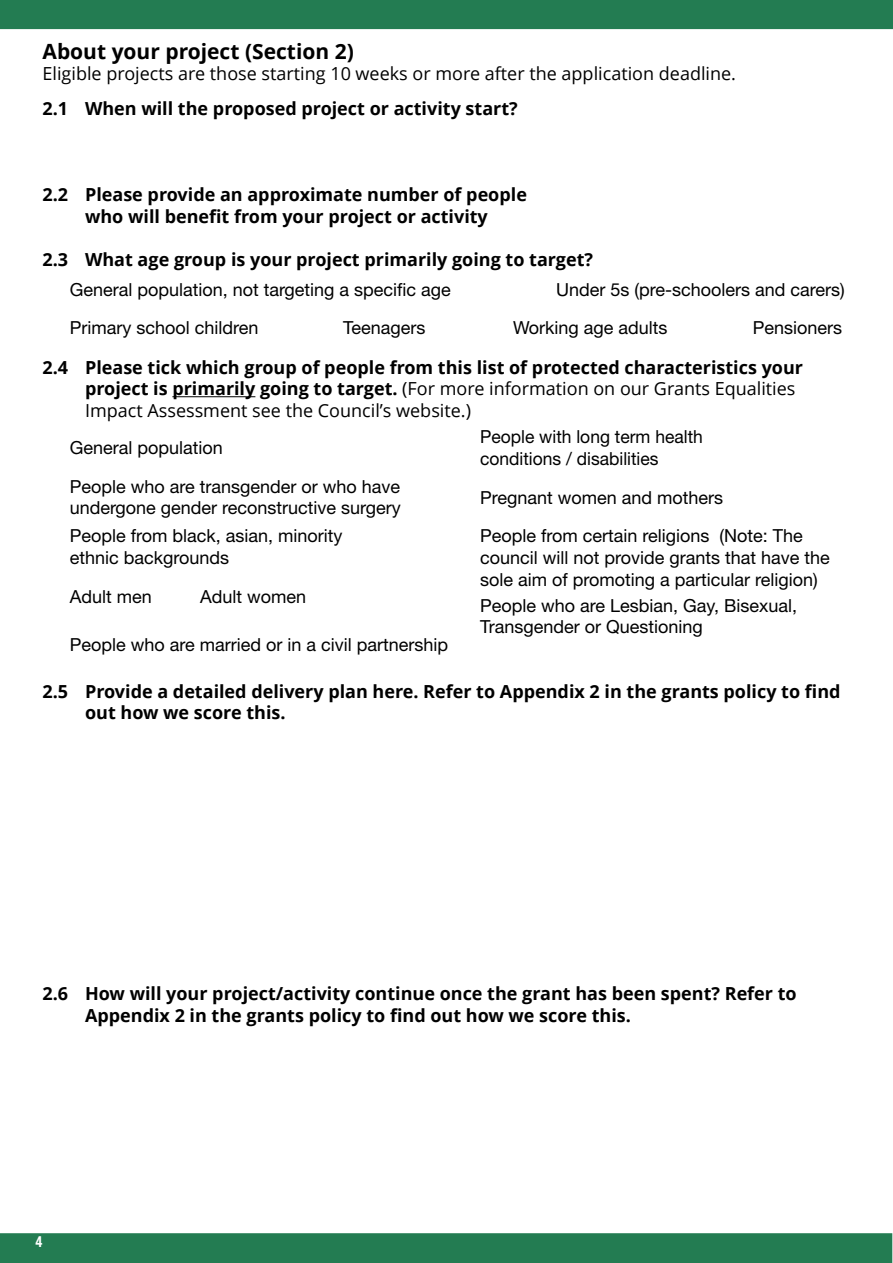
<style>
.page{position:relative;width:893px;height:1263px;background:#fff}
.page>*{position:absolute;margin:0;border:0;box-sizing:border-box;transform-origin:0 0}
.t1{font:700 21px "Open Sans";color:#000}
.t2{font:700 18px/21.6px "Open Sans";color:#000}
.Body_text{font:18px/21.6px "Helvetica Neue LT Std";color:#000}
.t3{font:18px "Open Sans";color:#000}
.t4{font:700 condensed 15px "Open Sans";color:#fff}
.s1{font-weight:400}
</style>
<div class="page">
<div style="left:0;top:1233px;width:892px;height:30px;background:#237c52"></div>
<div style="left:0;top:0;width:893px;height:29px;background:#237c52"></div>
<hr style="left:172px;top:396px;width:83px;height:1px;background:#000">
<p class="t1" style="left:43px;top:36px;width:313px">About your project (Section 2)</p>
<p class="t3" style="left:43px;top:61px;width:695px">Eligible projects are those starting 10 weeks or more after the application deadline.</p>
<p class="t2" style="left:43px;top:97px;width:477px">2.1 When will the proposed project or activity start?</p>
<p class="t2" style="left:43px;top:183px;width:486px;text-align:center">2.2 Please provide an approximate number of people who will benefit from your project or activity</p>
<p class="t2" style="left:43px;top:248px;width:552px">2.3 What age group is your project primarily going to target?</p>
<p class="Body_text" style="left:70px;top:278px;width:383px">General population, not targeting a specific age</p>
<p class="Body_text" style="left:556px;top:278px;width:290px">Under 5s (pre-schoolers and carers)</p>
<p class="Body_text" style="left:70px;top:316px;width:190px">Primary school children</p>
<p class="Body_text" style="left:343px;top:316px;width:84px">Teenagers</p>
<p class="Body_text" style="left:513px;top:316px;width:156px">Working age adults</p>
<p class="Body_text" style="left:753px;top:316px;width:91px">Pensioners</p>
<p class="t2" style="left:85px;top:356px;width:719px;text-indent:-43px">2.4 Please tick which group of people from this list of protected characteristics your project is primarily going to target. <span class="s1">(For more information on our Grants Equalities<br>Impact Assessment see the Council’s website.)</span></p>
<p class="Body_text" style="left:480px;top:426px;width:224px">People with long term health conditions / disabilities</p>
<p class="Body_text" style="left:70px;top:437px;width:155px">General population</p>
<p class="Body_text" style="left:70px;top:475px;width:333px">People who are transgender or who have undergone gender reconstructive surgery</p>
<p class="Body_text" style="left:480px;top:486px;width:245px">Pregnant women and mothers</p>
<p class="Body_text" style="left:70px;top:525px;width:274px">People from black, asian, minority ethnic backgrounds</p>
<p class="Body_text" style="left:70px;top:585px;width:84px">Adult men</p>
<p class="Body_text" style="left:200px;top:585px;width:108px">Adult women</p>
<p class="Body_text" style="left:480px;top:525px;width:351px">People from certain religions (Note: The council will not provide grants that have the sole aim of promoting a particular religion)</p>
<p class="Body_text" style="left:480px;top:594px;width:319px">People who are Lesbian, Gay, Bisexual,<br>Transgender or Questioning</p>
<p class="Body_text" style="left:70px;top:634px;width:380px">People who are married or in a civil partnership</p>
<p class="t2" style="left:85px;top:680px;width:757px;text-indent:-43px">2.5 Provide a detailed delivery plan here. Refer to Appendix 2 in the grants policy to find out how we score this.</p>
<p class="t2" style="left:85px;top:982px;width:713px;text-indent:-43px">2.6 How will your project/activity continue once the grant has been spent? Refer to<br>Appendix 2 in the grants policy to find out how we score this.</p>
<p class="t4" style="left:36px;top:1231px;width:8px">4</p>
</div>
